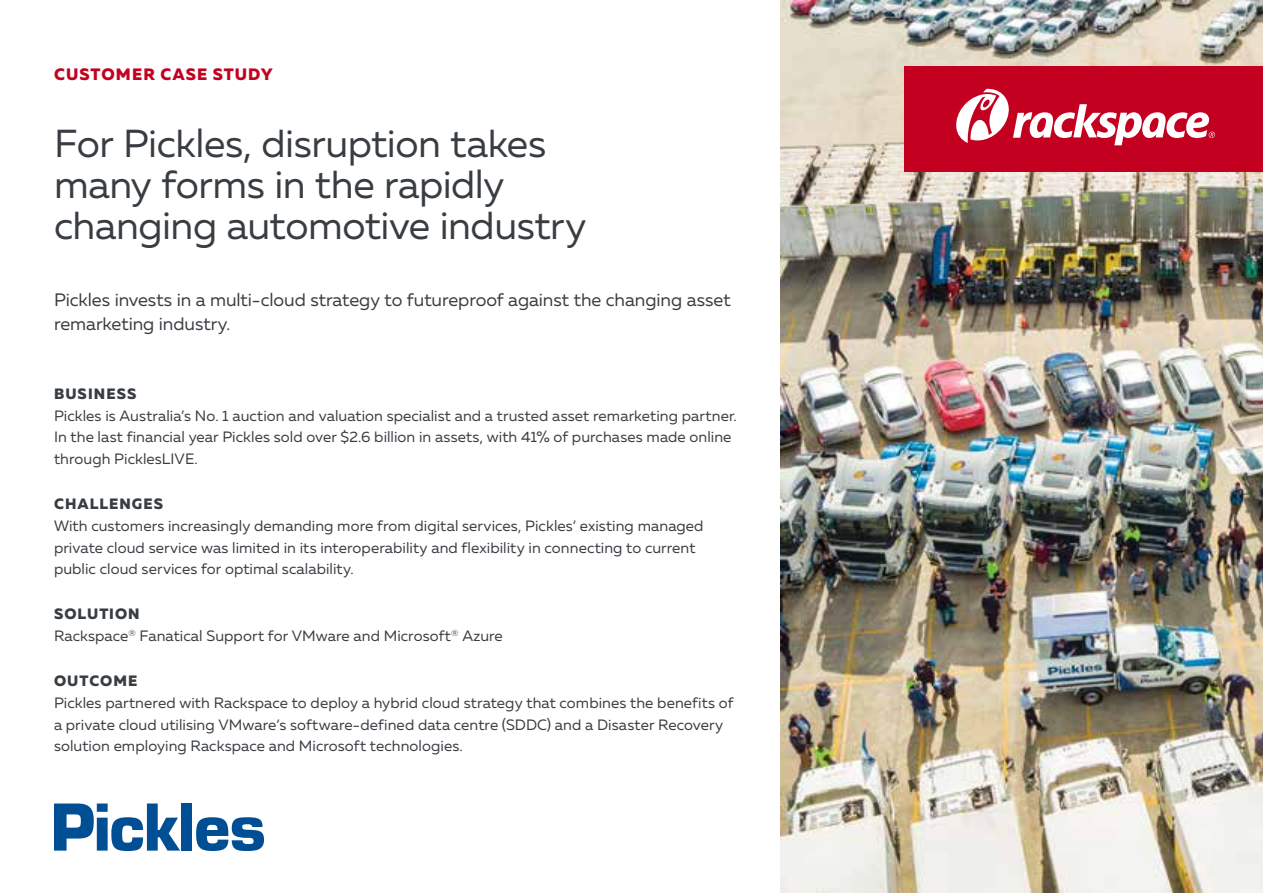
<style>
.page{position:relative;width:1263px;height:893px;background:#fff}
.page>*{position:absolute;margin:0;border:0;box-sizing:border-box;transform-origin:0 0}
.t1{font:39px/41px "Muller";letter-spacing:-.01em;color:#383d42}
.t2{font:18px/24.3px "Muller";letter-spacing:-.005em;color:#383d42}
.t3{font:800 16.5px "Muller";letter-spacing:.065em;color:#c40021}
.t4{font:15px/21.8px "Muller";letter-spacing:.005em;color:#383d42}
.t5{font:800 15px "Muller";letter-spacing:.07em;color:#383d42}
.s1{font-weight:800}
</style>
<div class="page">
<img style="left:780px;top:0;width:483px;height:893px">
<div style="left:904px;top:66px;width:359px;height:105px;background:#c40021"></div>
<svg style="left:956px;top:88px;width:259px;height:57px"></svg>
<svg style="left:54px;top:803px;width:126px;height:48px"></svg>
<div style="left:181px;top:803px;width:11px;height:48px;background:#004f94"></div>
<svg style="left:196px;top:817px;width:68px;height:34px"></svg>
<p class="t3" style="left:54px;top:64px;width:220px">CUSTOMER CASE STUDY</p>
<h1 class="t1" style="left:54px;top:123px;width:534px">For Pickles, disruption takes many forms in the rapidly changing automotive industry</h1>
<p class="t2" style="left:54px;top:287px;width:678px">Pickles invests in a multi-cloud strategy to futureproof against the changing asset remarketing industry.</p>
<p class="t5" style="left:54px;top:384px;width:84px">BUSINESS</p>
<p class="t4" style="left:54px;top:404px;width:684px">Pickles is Australia’s No. 1 auction and valuation specialist and a trusted asset remarketing partner.<br>In the last financial year Pickles sold over $2.6 billion in assets, with 41% of purchases made online through PicklesLIVE.</p>
<p class="t5" style="left:54px;top:494px;width:111px">CHALLENGES</p>
<p class="t4" style="left:54px;top:515px;width:651px">With customers increasingly demanding more from digital services, Pickles’ existing managed private cloud service was limited in its interoperability and flexibility in connecting to current public cloud services for optimal scalability.</p>
<p class="t4" style="left:54px;top:603px;width:450px"><span class="s1">SOLUTION<br></span>Rackspace<sup>®</sup> Fanatical Support for VMware and Microsoft<sup>®</sup> Azure</p>
<p class="t5" style="left:54px;top:671px;width:85px">OUTCOME</p>
<p class="t4" style="left:54px;top:692px;width:681px">Pickles partnered with Rackspace to deploy a hybrid cloud strategy that combines the benefits of a private cloud utilising VMware’s software-defined data centre (SDDC) and a Disaster Recovery solution employing Rackspace and Microsoft technologies.</p>
</div>
